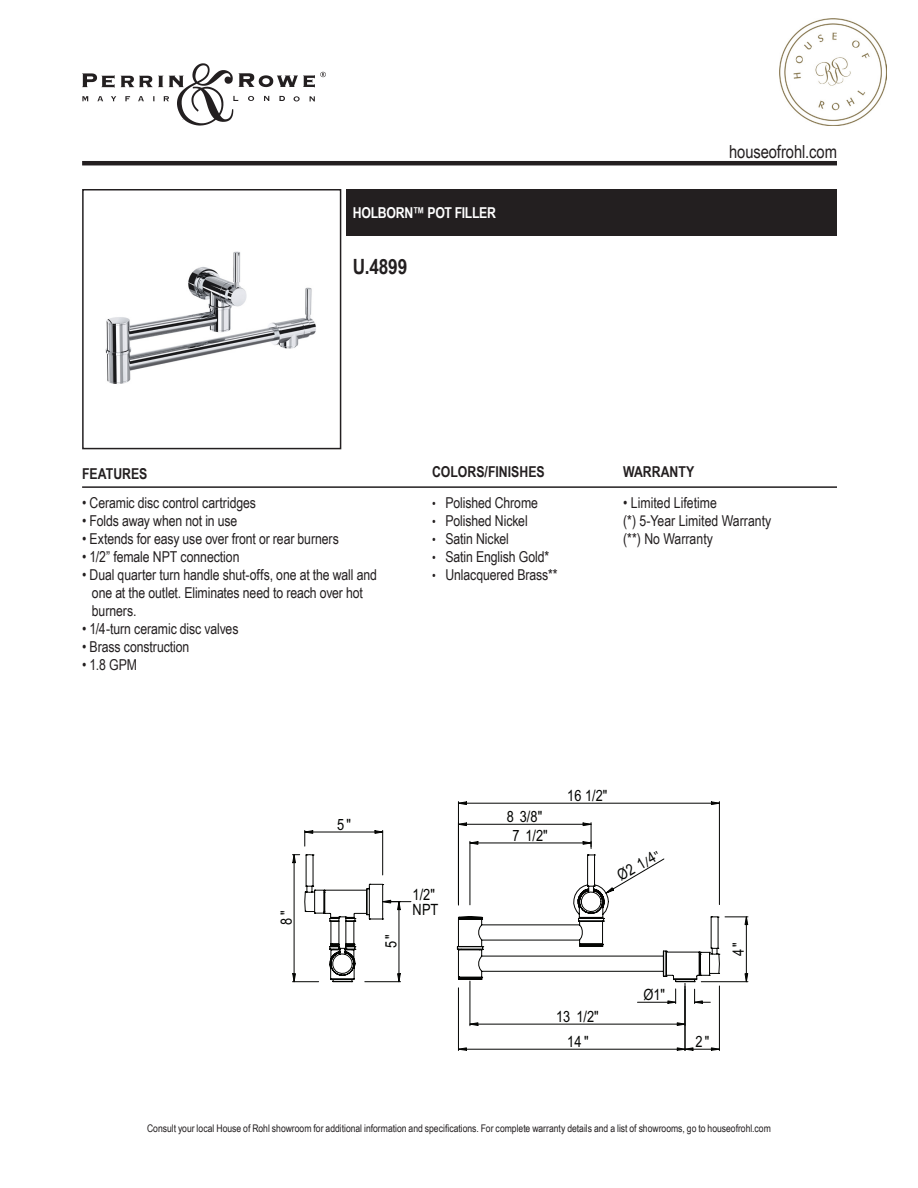
<style>
.page{position:relative;width:918px;height:1188px;background:#fff}
.page>*{position:absolute;margin:0;border:0;box-sizing:border-box;transform-origin:0 0}
.Product_Info_Nest{font:700 21px "Arial Narrow";color:#231f20}
.t1{font:18px "Arial Narrow";letter-spacing:-.005em;color:#231f20}
.t2{font:15.6px/15.1px "Arial Narrow";color:#040503}
.Paragraph_Style_1{font:15px/18px "Arial Narrow";letter-spacing:-.005em;color:#231f20;text-align:center}
.t3{font:700 15px "Arial Narrow";color:#231f20}
.Product_Title_Bar{font:700 15px "Arial Narrow";letter-spacing:-.02em;color:#fff}
.t4{font:10.5px "Arial Narrow";color:#231f20}
.s1{font-size:12.75px}
.s2{font-family:"Verdana";font-size:10.8px}
</style>
<div class="page">
<hr style="left:82px;top:161px;width:755px;height:4px;background:#231f20">
<hr style="left:82px;top:486px;width:755px;height:2px;background:#231f20">
<div style="left:346px;top:189px;width:491px;height:46px;background:#231f20"></div>
<img style="left:105px;top:251px;width:211px;height:133px">
<div style="left:82px;top:189px;width:259px;height:260px;border:2px solid #231f20"></div>
<svg style="left:304px;top:854px;width:445px;height:128px"></svg>
<svg style="left:744px;top:914px;width:4px;height:11px"></svg>
<svg style="left:744px;top:973px;width:4px;height:10px"></svg>
<hr style="left:746px;top:917px;width:1px;height:65px;background:#040503">
<hr style="left:719px;top:986px;width:1px;height:65px;background:#040503">
<svg style="left:711px;top:1047px;width:9px;height:4px"></svg>
<hr style="left:685px;top:1049px;width:34px;height:1px;background:#040503">
<hr style="left:365px;top:981px;width:36px;height:1px;background:#040503">
<svg style="left:397px;top:973px;width:4px;height:10px"></svg>
<hr style="left:399px;top:902px;width:1px;height:80px;background:#040503">
<svg style="left:379px;top:898px;width:33px;height:12px"></svg>
<svg style="left:292px;top:973px;width:27px;height:10px"></svg>
<hr style="left:294px;top:855px;width:1px;height:127px;background:#040503">
<hr style="left:382px;top:830px;width:1px;height:45px;background:#040503">
<svg style="left:292px;top:830px;width:21px;height:33px"></svg>
<svg style="left:374px;top:830px;width:10px;height:4px"></svg>
<hr style="left:305px;top:832px;width:78px;height:1px;background:#040503">
<svg style="left:667px;top:989px;width:10px;height:15px"></svg>
<hr style="left:638px;top:1002px;width:38px;height:1px;background:#040503">
<svg style="left:694px;top:989px;width:16px;height:15px"></svg>
<svg style="left:603px;top:858px;width:62px;height:37px"></svg>
<hr style="left:458px;top:802px;width:1px;height:103px;background:#040503">
<hr style="left:719px;top:802px;width:1px;height:103px;background:#040503">
<svg style="left:457px;top:801px;width:10px;height:4px"></svg>
<svg style="left:711px;top:801px;width:9px;height:4px"></svg>
<hr style="left:458px;top:803px;width:261px;height:1px;background:#040503">
<svg style="left:457px;top:822px;width:10px;height:4px"></svg>
<hr style="left:458px;top:824px;width:133px;height:1px;background:#040503">
<hr style="left:458px;top:988px;width:1px;height:63px;background:#040503">
<hr style="left:685px;top:989px;width:1px;height:62px;background:#040503">
<svg style="left:457px;top:1047px;width:10px;height:4px"></svg>
<svg style="left:677px;top:1047px;width:17px;height:4px"></svg>
<hr style="left:458px;top:1049px;width:227px;height:1px;background:#040503">
<hr style="left:470px;top:981px;width:1px;height:45px;background:#040503">
<hr style="left:685px;top:983px;width:1px;height:43px;background:#040503">
<svg style="left:469px;top:1022px;width:10px;height:4px"></svg>
<svg style="left:677px;top:1022px;width:9px;height:4px"></svg>
<hr style="left:470px;top:1024px;width:215px;height:1px;background:#040503">
<hr style="left:470px;top:841px;width:1px;height:64px;background:#040503">
<svg style="left:469px;top:841px;width:10px;height:4px"></svg>
<svg style="left:582px;top:822px;width:10px;height:27px"></svg>
<hr style="left:470px;top:843px;width:121px;height:1px;background:#040503">
<img style="left:779px;top:19px;width:107px;height:107px">
<svg style="left:82px;top:63px;width:244px;height:63px"></svg>
<p class="Product_Title_Bar" style="left:353px;top:201px;width:145px">HOLBORN™ POT FILLER</p>
<p class="Product_Info_Nest" style="left:353px;top:251px;width:56px">U.4899</p>
<p class="t1" style="left:729px;top:138px;width:109px">houseofrohl.com</p>
<p class="t3" style="left:82px;top:462px;width:67px">FEATURES</p>
<p class="t3" style="left:432px;top:460px;width:114px">COLORS/FINISHES</p>
<p class="t3" style="left:623px;top:460px;width:73px">WARRANTY</p>
<p class="Paragraph_Style_1" style="left:82px;top:494px;width:175px">• Ceramic disc control cartridges</p>
<p class="Paragraph_Style_1" style="left:82px;top:512px;width:157px">• Folds away when not in use</p>
<p class="Paragraph_Style_1" style="left:82px;top:530px;width:258px">• Extends for easy use over front or rear burners</p>
<p class="Paragraph_Style_1" style="left:82px;top:548px;width:159px">• 1/2” female NPT connection</p>
<p class="Paragraph_Style_1" style="left:82px;top:566px;width:296px">• Dual quarter turn handle shut-offs, one at the wall and one at the outlet. Eliminates need to reach over hot</p>
<p class="Paragraph_Style_1" style="left:92px;top:602px;width:46px">burners.</p>
<p class="Paragraph_Style_1" style="left:82px;top:620px;width:158px">• 1/4-turn ceramic disc valves</p>
<p class="Paragraph_Style_1" style="left:82px;top:638px;width:109px">• Brass construction</p>
<p class="Paragraph_Style_1" style="left:82px;top:656px;width:56px">• 1.8 GPM</p>
<p class="Paragraph_Style_1" style="left:432px;top:494px;width:108px"><span class="s1">•</span> Polished Chrome</p>
<p class="Paragraph_Style_1" style="left:432px;top:512px;width:97px"><span class="s1">•</span> Polished Nickel</p>
<p class="Paragraph_Style_1" style="left:432px;top:530px;width:79px"><span class="s1">•</span> Satin Nickel</p>
<p class="Paragraph_Style_1" style="left:432px;top:548px;width:119px"><span class="s1">•</span> Satin English Gold*</p>
<p class="Paragraph_Style_1" style="left:432px;top:566px;width:127px"><span class="s1">•</span> Unlacquered Brass**</p>
<p class="Paragraph_Style_1" style="left:623px;top:494px;width:95px">• Limited Lifetime</p>
<p class="Paragraph_Style_1" style="left:623px;top:512px;width:150px">(*) 5-Year Limited Warranty</p>
<p class="Paragraph_Style_1" style="left:623px;top:530px;width:91px">(**) No Warranty</p>
<p class="t2" style="left:278px;top:925px;width:16px;rotate:-90deg">8"</p>
<p class="t2" style="left:337px;top:816px;width:16px">5"</p>
<p class="t2" style="left:383px;top:948px;width:16px;rotate:-90deg">5"</p>
<p class="t2" style="left:413px;top:886px;width:27px">1/2"<br>NPT</p>
<p class="t2" style="left:507px;top:808px;width:37px">8 3/8"</p>
<p class="t2" style="left:512px;top:827px;width:37px">7 1/2"</p>
<p class="t2" style="left:567px;top:787px;width:42px">16 1/2"</p>
<p class="t2" style="left:614px;top:869px;width:48px;rotate:-30deg">Ø2 1<span class="s2">/</span>4<span class="s2">"</span></p>
<p class="t2" style="left:556px;top:1008px;width:44px">13 1/2"</p>
<p class="t2" style="left:567px;top:1033px;width:23px">14"</p>
<p class="t2" style="left:643px;top:986px;width:23px">Ø1"</p>
<p class="t2" style="left:730px;top:956px;width:16px;rotate:-90deg">4"</p>
<p class="t2" style="left:695px;top:1033px;width:16px">2"</p>
<p class="t4" style="left:147px;top:1121px;width:625px">Consult your local House of Rohl showroom for additional information and specifications. For complete warranty details and a list of showrooms, go to houseofrohl.com</p>
</div>
